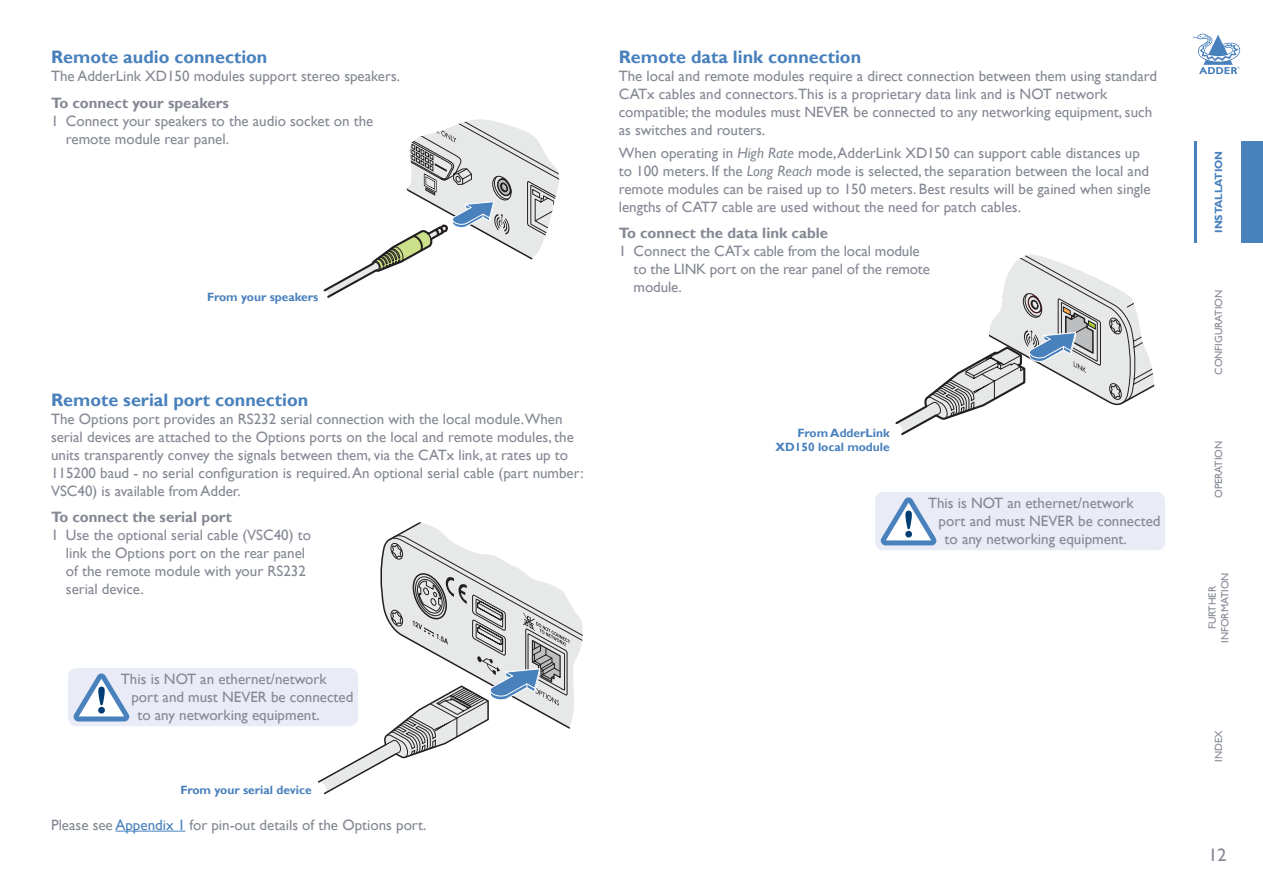
<style>
.page{position:relative;width:1263px;height:893px;background:#fff}
.page>*{position:absolute;margin:0;border:0;box-sizing:border-box;transform-origin:0 0}
.Head_2{font:700 18px "Gill Sans";color:#4981bd}
.t1{font:18px "Gill Sans";color:#848893}
.Body{font:15px/18px "Gill Sans";color:#848893}
.Body_OL1_start{font:15px/18px "Gill Sans";color:#848893}
.Body_OL1_continue{font:15px/18px "Gill Sans";letter-spacing:-.01em;color:#848893}
.Head_4{font:700 15px "Gill Sans";color:#848893}
.Diagram_head_-_large{font:700 12px/14.4px "Gill Sans";color:#4981bd;text-align:right}
.t2{font:10.5px/12.6px "Gill Sans";color:#848893;text-align:center}
.t3{font:700 10.5px "Gill Sans";color:#4981bd}
.s1{font-style:italic}
.s2{color:#4981bd}
</style>
<div class="page">
<svg style="left:1192px;top:34px;width:48px;height:40px"></svg>
<div style="left:1241px;top:141px;width:22px;height:102px;background:#4981bd"></div>
<hr style="left:1194px;top:141px;width:2px;height:102px;background:#4981bd">
<svg style="left:323px;top:119px;width:237px;height:179px"></svg>
<svg style="left:396px;top:522px;width:48px;height:13px"></svg>
<svg style="left:317px;top:535px;width:266px;height:260px"></svg>
<svg style="left:895px;top:254px;width:260px;height:182px"></svg>
<hr style="left:115px;top:831px;width:70px;height:1px;background:#4981bd">
<div style="left:875px;top:492px;width:290px;height:58px;background:#e9ecf7;border-radius:9px"></div>
<svg style="left:881px;top:497px;width:55px;height:48px"></svg>
<div style="left:68px;top:668px;width:290px;height:58px;background:#e9ecf7;border-radius:9px"></div>
<svg style="left:74px;top:673px;width:55px;height:48px"></svg>
<p class="Head_2" style="left:51px;top:47px;width:218px">Remote audio connection</p>
<p class="Body" style="left:51px;top:68px;width:351px">The AdderLink XD150 modules support stereo speakers.</p>
<p class="Head_4" style="left:51px;top:94px;width:179px">To connect your speakers</p>
<p class="Body_OL1_start" style="left:66px;top:112px;width:309px;text-indent:-15px">1 Connect your speakers to the audio socket on the remote module rear panel.</p>
<p class="Diagram_head_-_large" style="left:207px;top:290px;width:113px">From your speakers</p>
<p class="Head_2" style="left:619px;top:47px;width:244px">Remote data link connection</p>
<p class="Body" style="left:619px;top:68px;width:540px">The local and remote modules require a direct connection between them using standard CATx cables and connectors.This is a proprietary data link and is NOT network compatible; the modules must NEVER be connected to any networking equipment, such as switches and routers.</p>
<p class="Body" style="left:619px;top:144px;width:533px">When operating in <span class="s1">High Rate</span> mode, AdderLink XD150 can support cable distances up to 100 meters. If the <span class="s1">Long Reach</span> mode is selected, the separation between the local and remote modules can be raised up to 150 meters. Best results will be gained when single lengths of CAT7 cable are used without the need for patch cables.</p>
<p class="Head_4" style="left:619px;top:224px;width:211px">To connect the data link cable</p>
<p class="Body_OL1_continue" style="left:634px;top:242px;width:298px;text-indent:-15px">1 Connect the CATx cable from the local module to the LINK port on the rear panel of the remote module.</p>
<p class="Head_2" style="left:51px;top:389px;width:259px">Remote serial port connection</p>
<p class="Body" style="left:51px;top:410px;width:534px">The Options port provides an RS232 serial connection with the local module.When serial devices are attached to the Options ports on the local and remote modules, the units transparently convey the signals between them, via the CATx link, at rates up to 115200 baud - no serial configuration is required.An optional serial cable (part number:<br>VSC40) is available from Adder.</p>
<p class="Head_4" style="left:51px;top:508px;width:183px">To connect the serial port</p>
<p class="Body_OL1_start" style="left:66px;top:527px;width:247px;text-indent:-15px">1 Use the optional serial cable (VSC40) to link the Options port on the rear panel of the remote module with your RS232 serial device.</p>
<p class="Body" style="left:121px;top:670px;width:207px">This is NOT an ethernet/network</p>
<p class="Body" style="left:131px;top:688px;width:223px">port and must NEVER be connected</p>
<p class="Body" style="left:137px;top:706px;width:184px">to any networking equipment.</p>
<p class="Diagram_head_-_large" style="left:180px;top:783px;width:133px">From your serial device</p>
<p class="Body" style="left:51px;top:816px;width:377px">Please see <span class="s2">Appendix 1</span> for pin-out details of the Options port.</p>
<p class="Diagram_head_-_large" style="left:775px;top:426px;width:116px">From AdderLink<br>XD150 local module</p>
<p class="Body" style="left:928px;top:494px;width:207px">This is NOT an ethernet/network</p>
<p class="Body" style="left:938px;top:512px;width:223px">port and must NEVER be connected</p>
<p class="Body" style="left:944px;top:530px;width:184px">to any networking equipment.</p>
<p class="t3" style="left:1212px;top:233px;width:84px;rotate:-90deg">INSTALLATION</p>
<p class="t2" style="left:1212px;top:375px;width:87px;rotate:-90deg">CONFIGURATION</p>
<p class="t2" style="left:1212px;top:498px;width:59px;rotate:-90deg">OPERATION</p>
<p class="t2" style="left:1206px;top:643px;width:72px;rotate:-90deg">FURTHER<br>INFORMATION</p>
<p class="t2" style="left:1212px;top:762px;width:33px;rotate:-90deg">INDEX</p>
<p class="t1" style="left:1208px;top:844px;width:19px">12</p>
</div>
